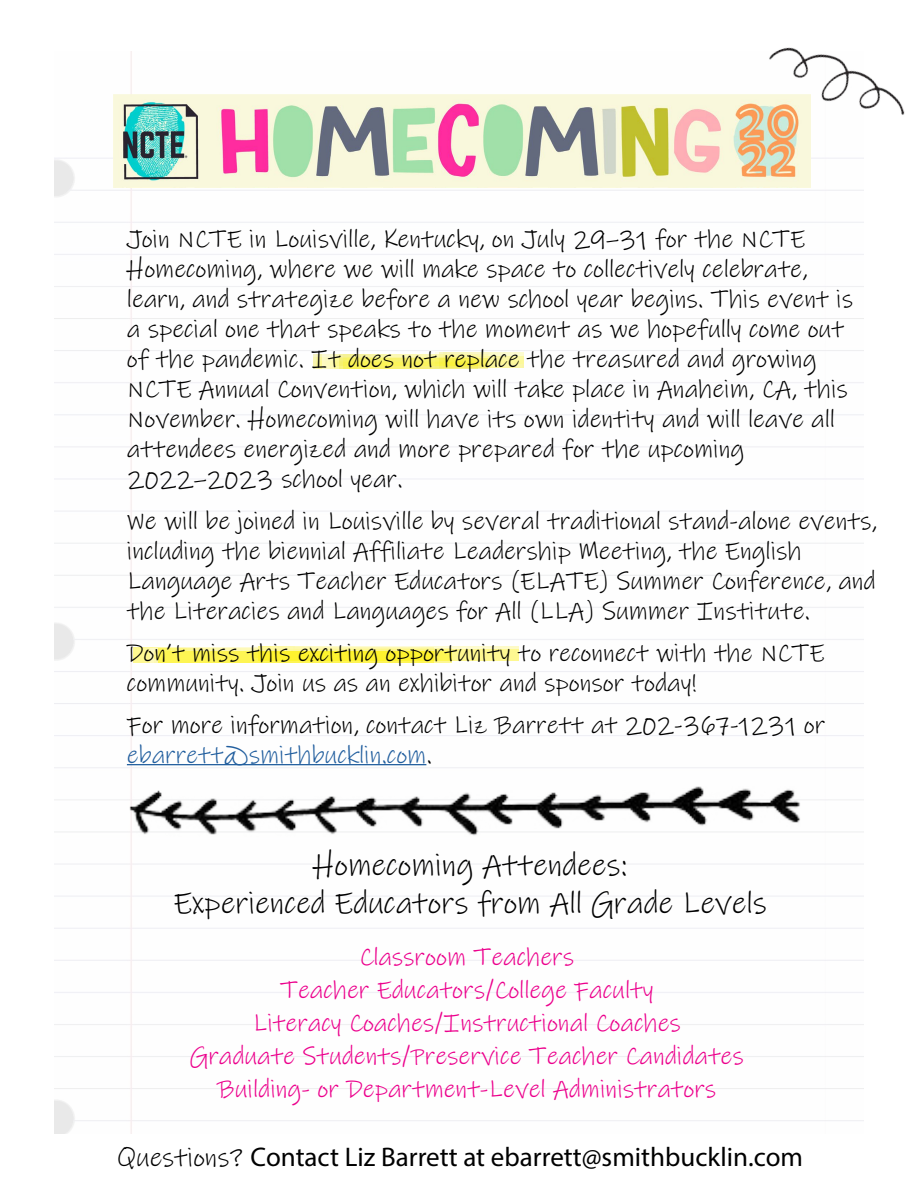
<style>
.page{position:relative;width:918px;height:1188px;background:#fff}
.page>*{position:absolute;margin:0;border:0;box-sizing:border-box;transform-origin:0 0}
.t1{font:31.5px/37.8px "Ink Free";color:#000;text-align:center}
.t2{font:27px "Myriad Pro";color:#000}
.t3{font:25.5px/30px "Ink Free";color:#000}
.t4{font:25.5px/33px "Ink Free";color:#ec008c;text-align:center}
.s1{color:#215e9e}
.s2{font-family:"Ink Free"}
</style>
<div class="page">
<img style="left:55px;top:52px;width:809px;height:1082px">
<img style="left:218px;top:646px;width:300px;height:15px">
<img style="left:133px;top:648px;width:18px;height:14px">
<img style="left:151px;top:648px;width:300px;height:14px">
<img style="left:360px;top:353px;width:164px;height:14px">
<img style="left:313px;top:354px;width:164px;height:15px">
<img style="left:323px;top:355px;width:164px;height:14px">
<img style="left:749px;top:47px;width:156px;height:122px">
<img style="left:113px;top:94px;width:698px;height:93px">
<img style="left:54px;top:730px;width:805px;height:126px">
<p class="t3" style="left:127px;top:224px;width:728px">Join NCTE in Louisville, Kentucky, on July 29–31 for the NCTE Homecoming, where we will make space to collectively celebrate, learn, and strategize before a new school year begins. This event is a special one that speaks to the moment as we hopefully come out of the pandemic. It does not replace the treasured and growing NCTE Annual Convention, which will take place in Anaheim, CA, this November. Homecoming will have its own identity and will leave all attendees energized and more prepared for the upcoming 2022–2023 school year.</p>
<p class="t3" style="left:127px;top:505px;width:751px">We will be joined in Louisville by several traditional stand-alone events, including the biennial Affiliate Leadership Meeting, the English Language Arts Teacher Educators (ELATE) Summer Conference, and the Literacies and Languages for All (LLA) Summer Institute.</p>
<p class="t3" style="left:127px;top:637px;width:699px">Don’t miss this exciting opportunity to reconnect with the NCTE community. Join us as an exhibitor and sponsor today!</p>
<p class="t3" style="left:127px;top:709px;width:700px">For more information, contact Liz Barrett at 202-367-1231 or <span class="s1">ebarrett@smithbucklin.com</span>.</p>
<p class="t1" style="left:173px;top:846px;width:595px">Homecoming Attendees:<br>Experienced Educators from All Grade Levels</p>
<p class="t4" style="left:190px;top:940px;width:555px">Classroom Teachers<br>Teacher Educators/College Faculty<br>Literacy Coaches/Instructional Coaches<br>Graduate Students/Preservice Teacher Candidates Building- or Department-Level Administrators</p>
<p class="t2" style="left:117px;top:1141px;width:687px"><span class="s2">Questions?</span> Contact Liz Barrett at ebarrett@smithbucklin.com</p>
</div>
